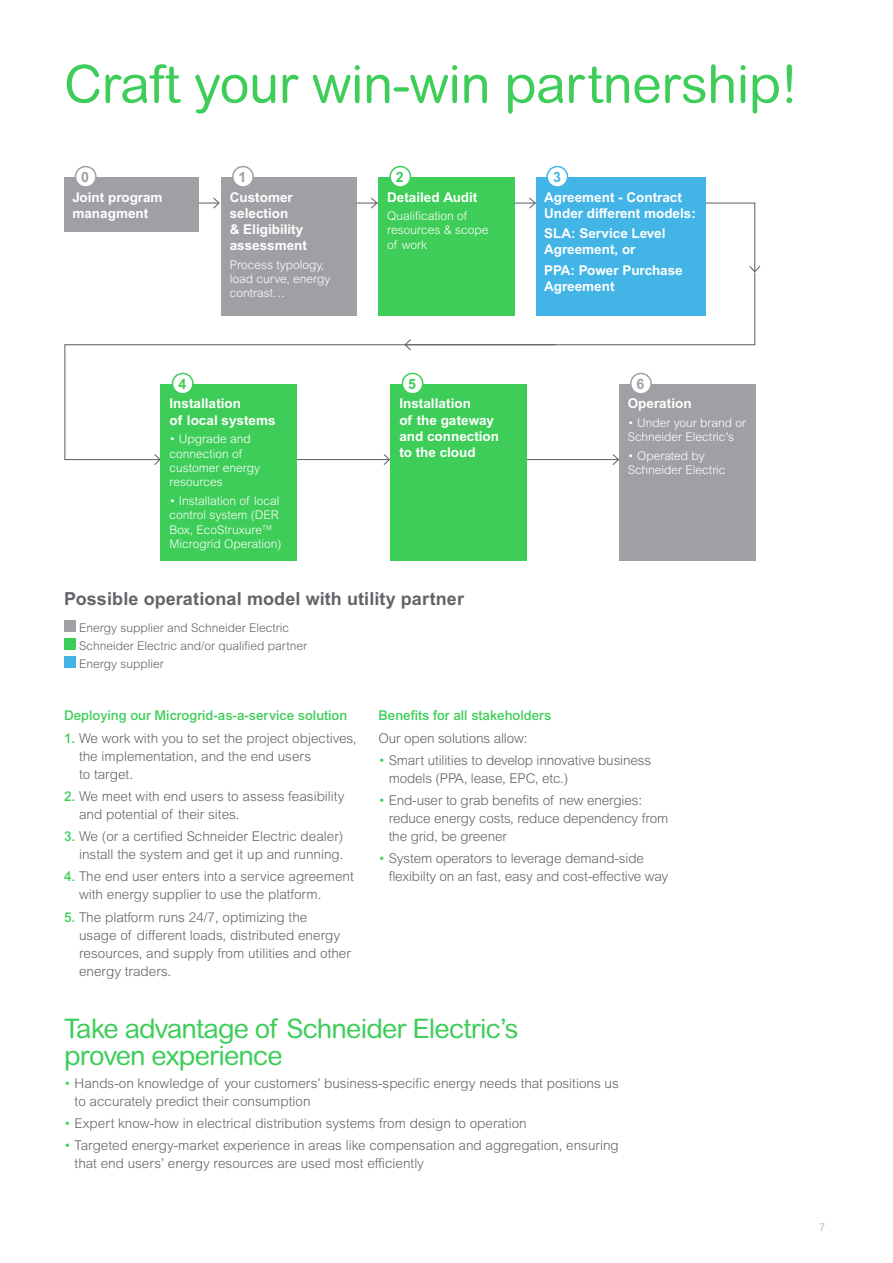
<style>
.page{position:relative;width:893px;height:1263px;background:#fff}
.page>*{position:absolute;margin:0;border:0;box-sizing:border-box;transform-origin:0 0}
.t1{font:52.5px "Arial Rounded MT Pro";letter-spacing:-.01em;color:#3dcd58}
.t2{font:27px/27px "Arial Rounded MT Pro";letter-spacing:-.03em;color:#3dcd58}
.t3{font:700 18px "Arial MT Std";letter-spacing:.005em;color:#626469}
.t4{font:700 14.25px "Arial MT Std";color:#9fa0a4}
.t5{font:700 14.25px "Arial MT Std";color:#3dcd58}
.t6{font:700 14.25px "Arial MT Std";color:#42b4e6}
.t7{font:300 13.5px/18px "Arial MT Std";color:#626469}
.t8{font:700 13.5px/16.2px "Arial MT Std";color:#fff}
.t9{font:500 13.5px "Arial MT Std";color:#3dcd58}
.t10{font:300 12px/14.4px "Arial MT Std";color:#fff}
.t11{font:300 12px/18px "Arial MT Std";color:#626469}
.t12{font:300 10.5px "Arial Rounded MT Pro";color:#9fa0a4}
.s1{font-weight:500;color:#3dcd58}
.s2{color:#3dcd58}
</style>
<div class="page">
<hr style="left:171px;top:203px;width:48px;height:1px;background:#626469">
<svg style="left:212px;top:197px;width:8px;height:12px"></svg>
<div style="left:65px;top:178px;width:134px;height:54px;background:#9fa0a4"></div>
<div style="left:75px;top:167px;width:21px;height:20px;background:#fff;border-radius:50%"></div>
<div style="left:75px;top:166px;width:22px;height:22px;border:2px solid #9fa0a4;border-radius:50%"></div>
<svg style="left:383px;top:461px;width:8px;height:5px"></svg>
<hr style="left:527px;top:459px;width:91px;height:1px;background:#626469">
<svg style="left:611px;top:454px;width:8px;height:11px"></svg>
<svg style="left:64px;top:344px;width:493px;height:117px"></svg>
<svg style="left:153px;top:453px;width:8px;height:13px"></svg>
<svg style="left:403px;top:196px;width:358px;height:155px"></svg>
<hr style="left:221px;top:203px;width:156px;height:1px;background:#626469">
<svg style="left:370px;top:197px;width:8px;height:12px"></svg>
<div style="left:221px;top:178px;width:135px;height:138px;background:#9fa0a4"></div>
<div style="left:233px;top:167px;width:20px;height:20px;background:#fff;border-radius:50%"></div>
<div style="left:232px;top:166px;width:22px;height:22px;border:2px solid #9fa0a4;border-radius:50%"></div>
<div style="left:619px;top:384px;width:136px;height:176px;background:#9fa0a4"></div>
<div style="left:631px;top:373px;width:20px;height:21px;background:#fff;border-radius:50%"></div>
<div style="left:630px;top:373px;width:22px;height:22px;border:2px solid #9fa0a4;border-radius:50%"></div>
<div style="left:391px;top:384px;width:136px;height:176px;background:#3dcd58"></div>
<div style="left:402px;top:373px;width:21px;height:21px;background:#fff;border-radius:50%"></div>
<div style="left:402px;top:373px;width:21px;height:22px;border:2px solid #3dcd58;border-radius:50%"></div>
<div style="left:161px;top:384px;width:136px;height:176px;background:#3dcd58"></div>
<div style="left:173px;top:373px;width:20px;height:21px;background:#fff;border-radius:50%"></div>
<div style="left:172px;top:373px;width:22px;height:22px;border:2px solid #3dcd58;border-radius:50%"></div>
<div style="left:536px;top:178px;width:169px;height:138px;background:#42b4e6"></div>
<div style="left:547px;top:167px;width:21px;height:20px;background:#fff;border-radius:50%"></div>
<div style="left:546px;top:166px;width:22px;height:22px;border:2px solid #42b4e6;border-radius:50%"></div>
<div style="left:378px;top:178px;width:136px;height:138px;background:#3dcd58"></div>
<div style="left:390px;top:167px;width:21px;height:20px;background:#fff;border-radius:50%"></div>
<div style="left:389px;top:166px;width:22px;height:22px;border:2px solid #3dcd58;border-radius:50%"></div>
<div style="left:65px;top:621px;width:11px;height:11px;background:#9fa0a4"></div>
<div style="left:65px;top:639px;width:11px;height:11px;background:#3dcd58"></div>
<div style="left:65px;top:657px;width:11px;height:11px;background:#42b4e6"></div>
<hr style="left:34px;top:1199px;width:859px;height:1px;background:#626469">
<hr style="left:34px;top:64px;width:1px;height:1135px;background:#626469">
<hr style="left:861px;top:64px;width:1px;height:1199px;background:#626469">
<hr style="left:64px;top:1251px;width:829px;height:1px;background:#626469">
<hr style="left:64px;top:1234px;width:829px;height:1px;background:#626469">
<hr style="left:64px;top:1216px;width:829px;height:1px;background:#626469">
<hr style="left:34px;top:63px;width:859px;height:1px;background:#626469">
<div style="left:803px;top:108px;width:90px;height:101px;background:#fff"></div>
<div style="left:0;top:995px;width:64px;height:101px;background:#fff"></div>
<div style="left:0;top:108px;width:64px;height:101px;background:#fff"></div>
<div style="left:64px;top:1216px;width:24px;height:35px;background:#fff"></div>
<div style="left:64px;top:1251px;width:24px;height:12px;background:#fff"></div>
<div style="left:64px;top:1199px;width:24px;height:18px;background:#fff"></div>
<h1 class="t1" style="left:64px;top:53px;width:736px">Craft your win-win partnership!</h1>
<p class="t4" style="left:81px;top:169px;width:9px">0</p>
<p class="t8" style="left:72px;top:189px;width:92px">Joint program managment</p>
<p class="t4" style="left:239px;top:169px;width:9px">1</p>
<p class="t8" style="left:230px;top:189px;width:79px">Customer selection<br>&amp; Eligibility assessment</p>
<p class="t10" style="left:230px;top:258px;width:102px">Process typology, load curve, energy contrast…</p>
<p class="t5" style="left:396px;top:169px;width:9px">2</p>
<p class="t8" style="left:387px;top:189px;width:92px">Detailed Audit</p>
<p class="t10" style="left:387px;top:209px;width:103px">Qualification of resources &amp; scope of work</p>
<p class="t6" style="left:553px;top:169px;width:9px">3</p>
<p class="t8" style="left:544px;top:189px;width:153px">Agreement - Contract<br>Under different models:</p>
<p class="t8" style="left:544px;top:226px;width:123px">SLA: Service Level<br>Agreement, or</p>
<p class="t8" style="left:544px;top:262px;width:140px">PPA: Power Purchase<br>Agreement</p>
<p class="t5" style="left:178px;top:375px;width:9px">4</p>
<p class="t8" style="left:169px;top:396px;width:108px">Installation<br>of local systems</p>
<p class="t10" style="left:169px;top:432px;width:92px">• Upgrade and connection of customer energy resources</p>
<p class="t10" style="left:169px;top:494px;width:113px">• Installation of local control system (DER<br>Box, EcoStruxure<sup>TM<br></sup>Microgrid Operation)</p>
<p class="t5" style="left:408px;top:375px;width:9px">5</p>
<p class="t8" style="left:399px;top:396px;width:101px">Installation<br>of the gateway and connection to the cloud</p>
<h3 class="t3" style="left:64px;top:588px;width:401px">Possible operational model with utility partner</h3>
<p class="t11" style="left:79px;top:619px;width:230px">Energy supplier and Schneider Electric<br>Schneider Electric and/or qualified partner<br>Energy supplier</p>
<p class="t4" style="left:637px;top:375px;width:9px">6</p>
<p class="t8" style="left:628px;top:396px;width:65px">Operation</p>
<p class="t10" style="left:628px;top:416px;width:120px">• Under your brand or<br>Schneider Electric's</p>
<p class="t10" style="left:628px;top:449px;width:99px">• Operated by<br>Schneider Electric</p>
<p class="t9" style="left:64px;top:708px;width:285px">Deploying our Microgrid-as-a-service solution</p>
<p class="t7" style="left:79px;top:729px;width:279px;text-indent:-15px"><span class="s1">1.</span> We work with you to set the project objectives, the implementation, and the end users<br>to target.</p>
<p class="t7" style="left:79px;top:788px;width:267px;text-indent:-15px"><span class="s1">2.</span> We meet with end users to assess feasibility and potential of their sites.</p>
<p class="t7" style="left:64px;top:828px;width:281px;text-align:right"><span class="s1">3.</span> We (or a certified Schneider Electric dealer) install the system and get it up and running.</p>
<p class="t7" style="left:79px;top:868px;width:276px;text-indent:-15px"><span class="s1">4.</span> The end user enters into a service agreement with energy supplier to use the platform.</p>
<p class="t7" style="left:79px;top:908px;width:273px;text-indent:-15px"><span class="s1">5.</span> The platform runs 24/7, optimizing the<br>usage of different loads, distributed energy resources, and supply from utilities and other energy traders.</p>
<p class="t9" style="left:378px;top:708px;width:174px">Benefits for all stakeholders</p>
<p class="t7" style="left:378px;top:729px;width:151px">Our open solutions allow:</p>
<p class="t7" style="left:389px;top:752px;width:264px;text-indent:-10px"><span class="s2">•</span> Smart utilities to develop innovative business models (PPA, lease, EPC, etc.)</p>
<p class="t7" style="left:389px;top:792px;width:281px;text-indent:-10px"><span class="s2">•</span> End-user to grab benefits of new energies: reduce energy costs, reduce dependency from the grid, be greener</p>
<p class="t7" style="left:389px;top:850px;width:281px;text-indent:-10px"><span class="s2">•</span> System operators to leverage demand-side flexibilty on an fast, easy and cost-effective way</p>
<h2 class="t2" style="left:64px;top:1016px;width:456px">Take advantage of Schneider Electric’s proven experience</h2>
<p class="t7" style="left:75px;top:1074px;width:546px;text-indent:-11px"><span class="s2">•</span> Hands-on knowledge of your customers’ business-specific energy needs that positions us to accurately predict their consumption</p>
<p class="t7" style="left:64px;top:1115px;width:464px"><span class="s2">•</span> Expert know-how in electrical distribution systems from design to operation</p>
<p class="t7" style="left:75px;top:1137px;width:546px;text-indent:-11px"><span class="s2">•</span> Targeted energy-market experience in areas like compensation and aggregation, ensuring that end users’ energy resources are used most efficiently</p>
<p class="t12" style="left:820px;top:1221px;width:7px">7</p>
</div>
